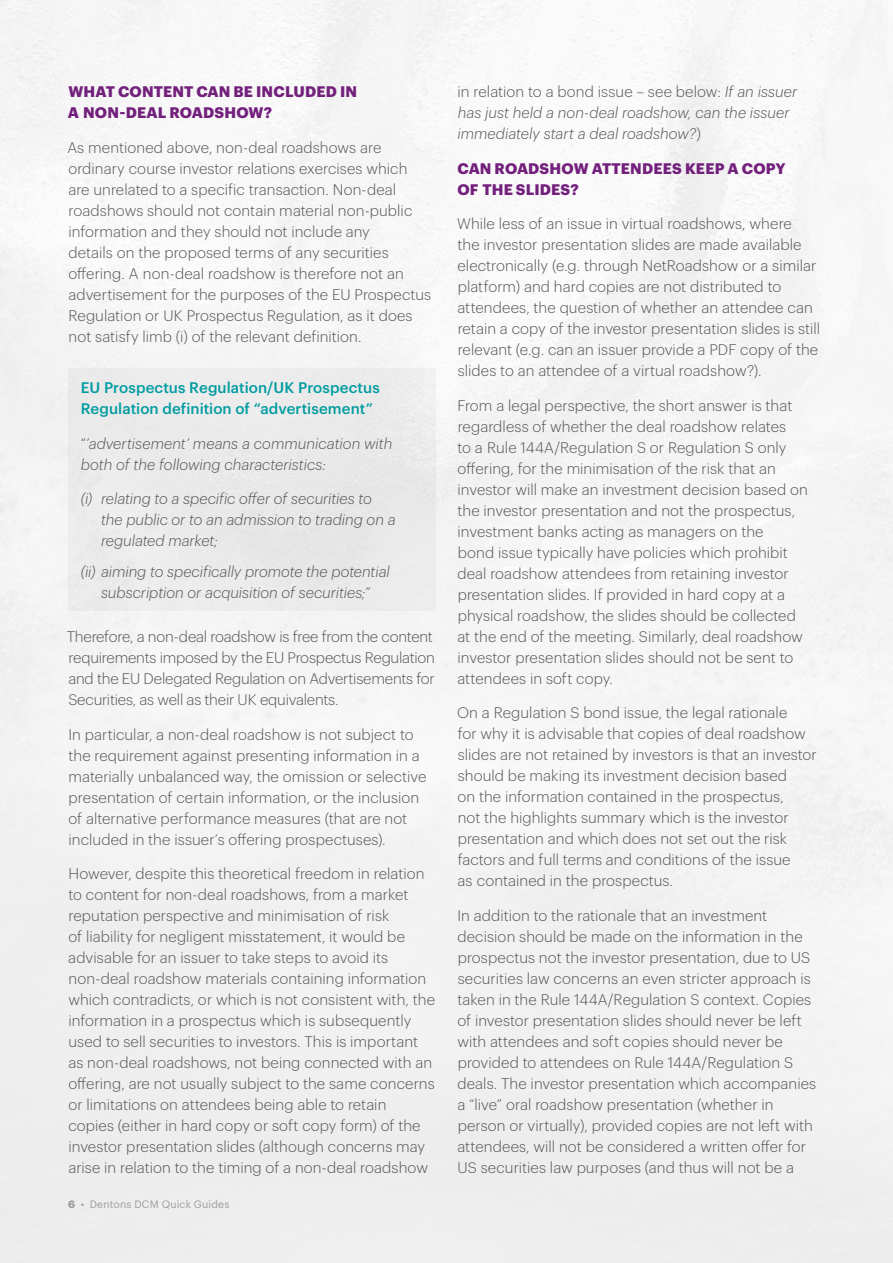
<style>
.page{position:relative;width:893px;height:1263px;background:#fff}
.page>*{position:absolute;margin:0;border:0;box-sizing:border-box;transform-origin:0 0}
.t1{font:300 15px/21px "Dentons Sans";letter-spacing:.005em;color:#555454}
.t2{font:italic 300 15px/21px "Dentons Sans";color:#555454}
.t3{font:300 15px/21px "Dentons Sans";letter-spacing:-.015em;color:#555454}
.t4{font:700 15px/21px "Dentons Sans";letter-spacing:.015em;color:#73207d}
.t5{font:500 15px/21px "Dentons Sans";letter-spacing:.01em;color:#009ca1}
.t6{font:10.5px "Dentons Sans";letter-spacing:.015em;color:#a8a6a6}
.s1{font-style:normal}
.s2{font-weight:700}
</style>
<div class="page">
<div style="left:68px;top:368px;width:368px;height:242px;background:#e8e8e8"></div>
<p class="t4" style="left:68px;top:80px;width:291px">WHAT CONTENT CAN BE INCLUDED IN<br>A NON-DEAL ROADSHOW?</p>
<p class="t1" style="left:67px;top:136px;width:365px">As mentioned above, non-deal roadshows are ordinary course investor relations exercises which are unrelated to a specific transaction. Non-deal roadshows should not contain material non-public information and they should not include any<br>details on the proposed terms of any securities offering. A non-deal roadshow is therefore not an advertisement for the purposes of the EU Prospectus Regulation or UK Prospectus Regulation, as it does not satisfy limb (i) of the relevant definition.</p>
<p class="t5" style="left:81px;top:376px;width:300px">EU Prospectus Regulation/UK Prospectus<br>Regulation definition of “advertisement”</p>
<p class="t2" style="left:81px;top:431px;width:313px"><span class="s1">“</span>’advertisement’ means a communication with both of the following characteristics:</p>
<p class="t2" style="left:101px;top:487px;width:296px;text-indent:-20px">(i) relating to a specific offer of securities to the public or to an admission to trading on a regulated market;</p>
<p class="t2" style="left:81px;top:559px;width:311px;text-align:center">(ii) aiming to specifically promote the potential subscription or acquisition of securities;”</p>
<p class="t3" style="left:67px;top:625px;width:370px">Therefore, a non-deal roadshow is free from the content requirements imposed by the EU Prospectus Regulation and the EU Delegated Regulation on Advertisements for Securities, as well as their UK equivalents.</p>
<p class="t1" style="left:68px;top:722px;width:360px">In particular, a non-deal roadshow is not subject to the requirement against presenting information in a materially unbalanced way, the omission or selective presentation of certain information, or the inclusion of alternative performance measures (that are not included in the issuer’s offering prospectuses).</p>
<p class="t1" style="left:68px;top:862px;width:368px">However, despite this theoretical freedom in relation to content for non-deal roadshows, from a market reputation perspective and minimisation of risk<br>of liability for negligent misstatement, it would be advisable for an issuer to take steps to avoid its non-deal roadshow materials containing information which contradicts, or which is not consistent with, the information in a prospectus which is subsequently used to sell securities to investors. This is important as non-deal roadshows, not being connected with an offering, are not usually subject to the same concerns or limitations on attendees being able to retain copies (either in hard copy or soft copy form) of the investor presentation slides (although concerns may arise in relation to the timing of a non-deal roadshow</p>
<p class="t6" style="left:68px;top:1196px;width:163px"><span class="s2">6</span> • Dentons DCM Quick Guides</p>
<p class="t2" style="left:457px;top:80px;width:341px"><span class="s1">in relation to a bond issue – see below:</span> If an issuer has just held a non-deal roadshow, can the issuer immediately start a deal roadshow?<span class="s1">)</span></p>
<p class="t4" style="left:457px;top:157px;width:330px">CAN ROADSHOW ATTENDEES KEEP A COPY<br>OF THE SLIDES?</p>
<p class="t1" style="left:457px;top:212px;width:364px">While less of an issue in virtual roadshows, where<br>the investor presentation slides are made available electronically (e.g. through NetRoadshow or a similar platform) and hard copies are not distributed to attendees, the question of whether an attendee can retain a copy of the investor presentation slides is still relevant (e.g. can an issuer provide a PDF copy of the slides to an attendee of a virtual roadshow?).</p>
<p class="t1" style="left:457px;top:394px;width:352px">From a legal perspective, the short answer is that regardless of whether the deal roadshow relates<br>to a Rule 144A/Regulation S or Regulation S only offering, for the minimisation of the risk that an investor will make an investment decision based on the investor presentation and not the prospectus, investment banks acting as managers on the<br>bond issue typically have policies which prohibit deal roadshow attendees from retaining investor presentation slides. If provided in hard copy at a physical roadshow, the slides should be collected at the end of the meeting. Similarly, deal roadshow investor presentation slides should not be sent to attendees in soft copy.</p>
<p class="t1" style="left:457px;top:701px;width:361px">On a Regulation S bond issue, the legal rationale<br>for why it is advisable that copies of deal roadshow slides are not retained by investors is that an investor should be making its investment decision based<br>on the information contained in the prospectus,<br>not the highlights summary which is the investor presentation and which does not set out the risk factors and full terms and conditions of the issue<br>as contained in the prospectus.</p>
<p class="t1" style="left:457px;top:904px;width:360px">In addition to the rationale that an investment decision should be made on the information in the prospectus not the investor presentation, due to US securities law concerns an even stricter approach is taken in the Rule 144A/Regulation S context. Copies of investor presentation slides should never be left with attendees and soft copies should never be provided to attendees on Rule 144A/Regulation S deals. The investor presentation which accompanies a “live” oral roadshow presentation (whether in person or virtually), provided copies are not left with attendees, will not be considered a written offer for US securities law purposes (and thus will not be a</p>
</div>
